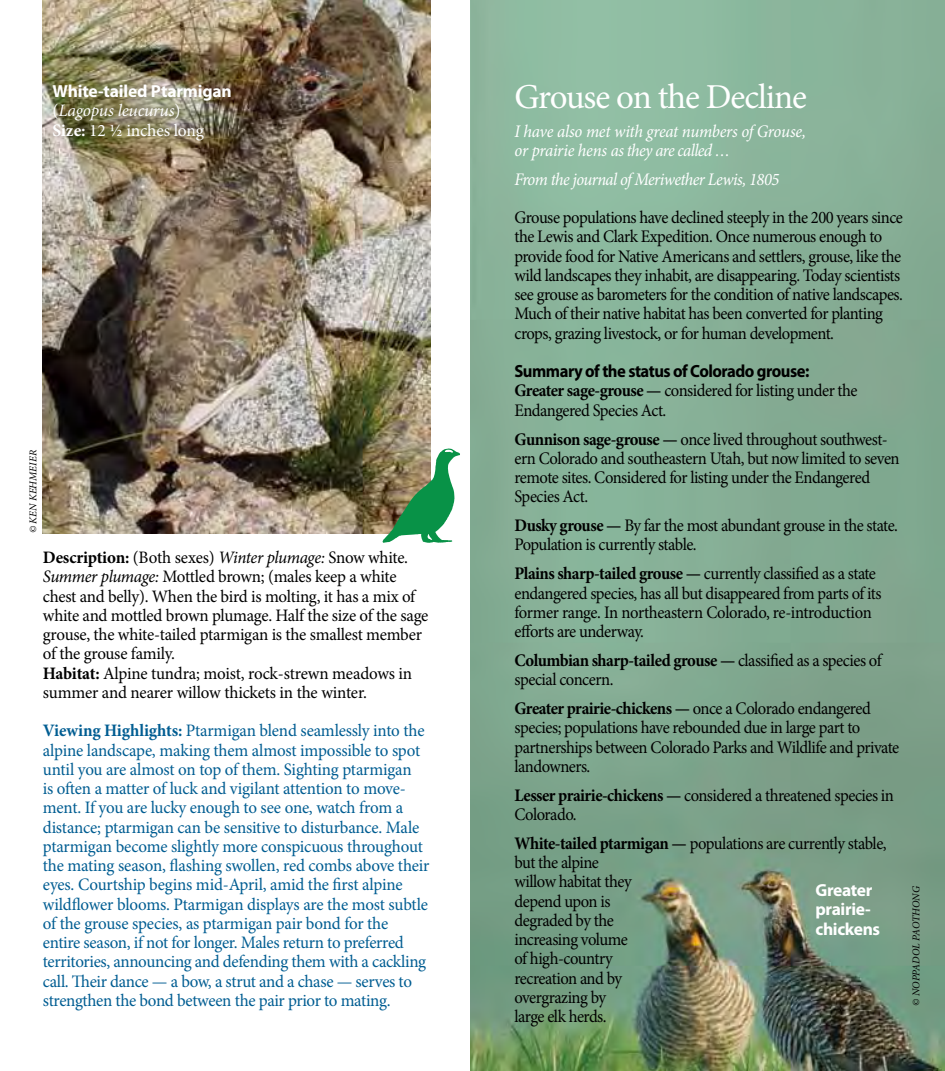
<style>
.page{position:relative;width:945px;height:1071px;background:#fff}
.page>*{position:absolute;margin:0;border:0;box-sizing:border-box;transform-origin:0 0}
.t1{font:35px "Minion Pro";letter-spacing:-.035em;color:#fff}
.t2{font:17.68px/19.2px "Minion Pro";letter-spacing:-.03em;color:#000;scale:.94 1}
.t3{font:italic 17.68px/19.2px "Minion Pro";letter-spacing:-.03em;color:#fff;scale:.95 1}
.t4{font:italic 17.68px "Minion Pro";letter-spacing:-.03em;color:#fff;scale:.94 1}
.t5{font:700 17.68px "Myriad Pro";letter-spacing:-.03em;color:#000;scale:.94 1}
.t6{font:17.5px/19.2px "Minion Pro";letter-spacing:-.015em;color:#005d92}
.t7{font:17.5px/19.2px "Minion Pro";letter-spacing:-.015em;color:#000}
.t8{font:700 17.5px/19.2px "Myriad Pro";letter-spacing:-.02em;color:#fff}
.t9{font:17.5px/19.2px "Minion Pro";letter-spacing:-.015em;color:#fff}
.t10{font:italic 10.5px "Minion Pro";color:#000}
.s1{font-style:italic}
.s2{font-weight:700}
</style>
<div class="page">
<img style="left:471px;top:0;width:474px;height:1071px">
<img style="left:42px;top:0;width:388px;height:533px">
<svg style="left:382px;top:448px;width:78px;height:95px"></svg>
<p class="t8" style="left:52px;top:81px;width:181px">White-tailed Ptarmigan</p>
<p class="t9" style="left:52px;top:101px;width:153px">(<span class="s1">Lagopus leucurus</span>)<br><span class="s2">Size:</span> 12 ½ inches long</p>
<p class="t10" style="left:26px;top:533px;width:85px;rotate:-90deg">© ken kehmeier</p>
<p class="t7" style="left:43px;top:548px;width:387px"><span class="s2">Description:</span> (Both sexes) <span class="s1">Winter plumage:</span> Snow white.<br><span class="s1">Summer plumage:</span> Mottled brown; (males keep a white chest and belly). When the bird is molting, it has a mix of white and mottled brown plumage. Half the size of the sage grouse, the white-tailed ptarmigan is the smallest member of the grouse family.<br><span class="s2">Habitat:</span> Alpine tundra; moist, rock-strewn meadows in summer and nearer willow thickets in the winter.</p>
<p class="t6" style="left:43px;top:721px;width:388px"><span class="s2">Viewing Highlights:</span> Ptarmigan blend seamlessly into the alpine landscape, making them almost impossible to spot until you are almost on top of them. Sighting ptarmigan<br>is often a matter of luck and vigilant attention to move&shy;ment. If you are lucky enough to see one, watch from a distance; ptarmigan can be sensitive to disturbance. Male ptarmigan become slightly more conspicuous throughout the mating season, flashing swollen, red combs above their eyes. Courtship begins mid-April, amid the first alpine wildflower blooms. Ptarmigan displays are the most subtle of the grouse species, as ptarmigan pair bond for the entire season, if not for longer. Males return to preferred territories, announcing and defending them with a cackling call. Their dance — a bow, a strut and a chase — serves to strengthen the bond between the pair prior to mating.</p>
<h1 class="t1" style="left:514px;top:73px;width:294px">Grouse on the Decline</h1>
<p class="t3" style="left:514px;top:121px;width:308px">I have also met with great numbers of Grouse, or prairie hens as they are called …</p>
<p class="t4" style="left:515px;top:167px;width:283px">From the journal of Meriwether Lewis, 1805</p>
<p class="t2" style="left:515px;top:208px;width:415px">Grouse populations have declined steeply in the 200 years since the Lewis and Clark Expedition. Once numerous enough to provide food for Native Americans and settlers, grouse, like the wild landscapes they inhabit, are disappearing. Today scientists see grouse as barometers for the condition of native landscapes.<br>Much of their native habitat has been converted for planting crops, grazing livestock, or for human development.</p>
<p class="t5" style="left:515px;top:360px;width:315px">Summary of the status of Colorado grouse:</p>
<p class="t2" style="left:515px;top:381px;width:367px"><span class="s2">Greater sage-grouse —</span> considered for listing under the<br>Endangered Species Act.</p>
<p class="t2" style="left:515px;top:429px;width:411px"><span class="s2">Gunnison sage-grouse —</span> once lived throughout southwest&shy;ern Colorado and southeastern Utah, but now limited to seven remote sites. Considered for listing under the Endangered Species Act.</p>
<p class="t2" style="left:515px;top:516px;width:410px"><span class="s2">Dusky grouse —</span> By far the most abundant grouse in the state.<br>Population is currently stable.</p>
<p class="t2" style="left:515px;top:564px;width:392px"><span class="s2">Plains sharp-tailed grouse —</span> currently classified as a state endangered species, has all but disappeared from parts of its former range. In northeastern Colorado, re-introduction efforts are underway.</p>
<p class="t2" style="left:515px;top:651px;width:392px"><span class="s2">Columbian sharp-tailed grouse —</span> classified as a species of special concern.</p>
<p class="t2" style="left:515px;top:699px;width:411px"><span class="s2">Greater prairie-chickens —</span> once a Colorado endangered species; populations have rebounded due in large part to partnerships between Colorado Parks and Wildlife and private landowners.</p>
<p class="t2" style="left:515px;top:786px;width:405px"><span class="s2">Lesser prairie-chickens —</span> considered a threatened species in<br>Colorado.</p>
<p class="t2" style="left:515px;top:834px;width:397px"><span class="s2">White-tailed ptarmigan —</span> populations are currently stable, but the alpine<br>willow habitat they<br>depend upon is<br>degraded by the<br>increasing volume<br>of high-country<br>recreation and by<br>overgrazing by<br>large elk herds.</p>
<p class="t8" style="left:816px;top:880px;width:66px">Greater prairie&shy;chickens</p>
<p class="t10" style="left:909px;top:1006px;width:121px;rotate:-90deg">© Noppadol paothong</p>
</div>
